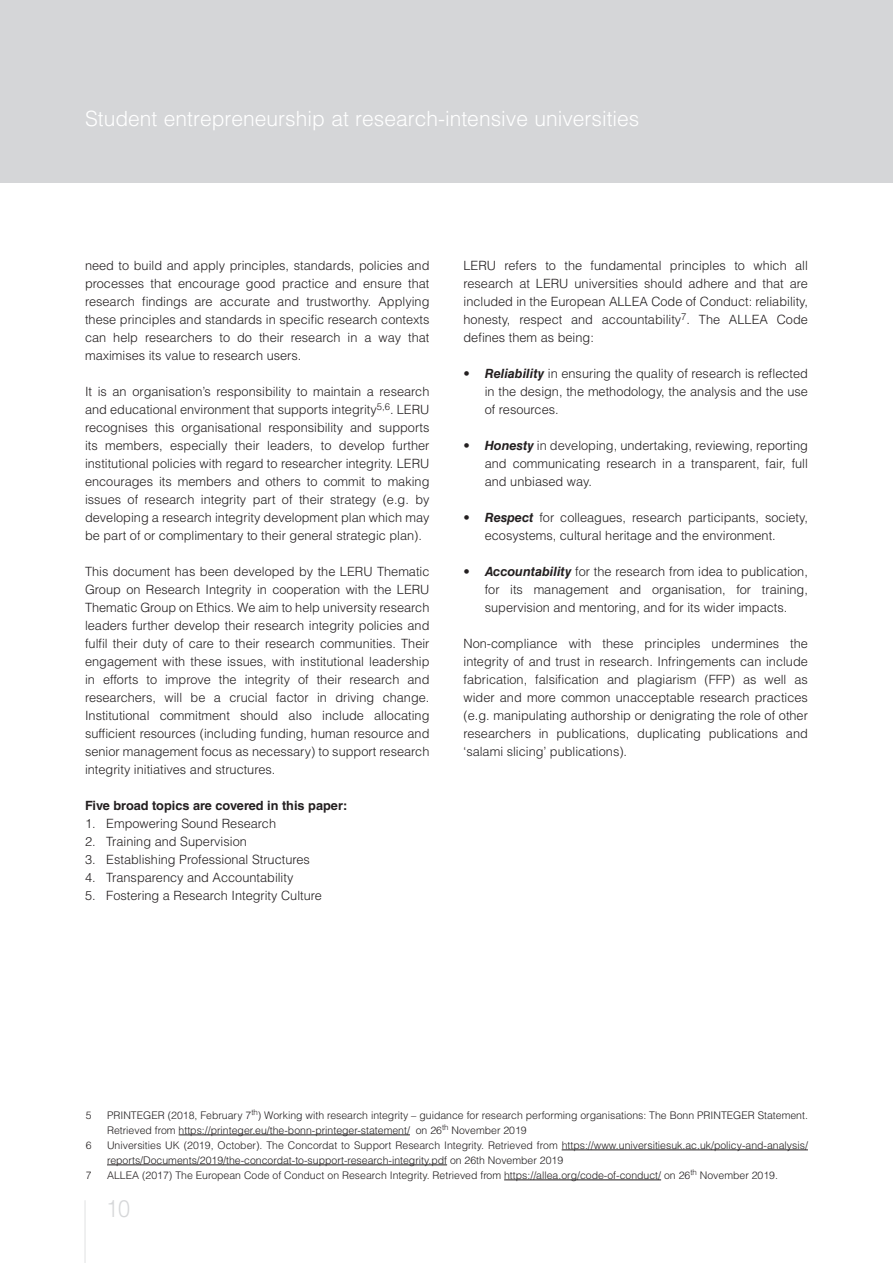
<style>
.page{position:relative;width:893px;height:1263px;background:#fff}
.page>*{position:absolute;margin:0;border:0;box-sizing:border-box;transform-origin:0 0}
.t1{font:300 24px "Helvetica LT Std";color:#d6d7d9;scale:.9 1}
.brood{font:300 21px "Helvetica LT Std";color:#fff}
.List_Paragraph{font:300 12.75px/18px "Helvetica LT Std";color:#231f20;text-align:justify}
.t2{font:700 12.75px "Helvetica LT Std";color:#231f20}
.Endnote_text{font:300 10.5px/15px "Helvetica LT Std";color:#231f20}
.s1{font-weight:700;font-style:italic}
</style>
<div class="page">
<div style="left:0;top:0;width:893px;height:183px;background:#d5d6d8"></div>
<hr style="left:84px;top:1200px;width:2px;height:63px;background:#eaebec">
<hr style="left:179px;top:1134px;width:231px;height:1px;background:#231f20">
<hr style="left:562px;top:1149px;width:246px;height:1px;background:#231f20">
<hr style="left:107px;top:1164px;width:340px;height:1px;background:#231f20">
<hr style="left:504px;top:1179px;width:157px;height:1px;background:#231f20">
<p class="brood" style="left:85px;top:105px;width:556px">Student entrepreneurship at research-intensive universities</p>
<p class="List_Paragraph" style="left:85px;top:256px;width:346px">need to build and apply principles, standards, policies and processes that encourage good practice and ensure that research findings are accurate and trustworthy. Applying these principles and standards in specific research contexts can help researchers to do their research in a way that maximises its value to research users.</p>
<p class="List_Paragraph" style="left:85px;top:382px;width:346px">It is an organisation’s responsibility to maintain a research and educational environment that supports integrity<sup>5,6</sup>. LERU recognises this organisational responsibility and supports its members, especially their leaders, to develop further institutional policies with regard to researcher integrity. LERU encourages its members and others to commit to making issues of research integrity part of their strategy (e.g. by developing a research integrity development plan which may be part of or complimentary to their general strategic plan).</p>
<p class="List_Paragraph" style="left:85px;top:562px;width:346px">This document has been developed by the LERU Thematic Group on Research Integrity in cooperation with the LERU Thematic Group on Ethics. We aim to help university research leaders further develop their research integrity policies and fulfil their duty of care to their research communities. Their engagement with these issues, with institutional leadership in efforts to improve the integrity of their research and researchers, will be a crucial factor in driving change.<br>Institutional commitment should also include allocating sufficient resources (including funding, human resource and senior management focus as necessary) to support research integrity initiatives and structures.</p>
<p class="t2" style="left:85px;top:798px;width:264px">Five broad topics are covered in this paper:</p>
<p class="List_Paragraph" style="left:85px;top:814px;width:193px">1. Empowering Sound Research</p>
<p class="List_Paragraph" style="left:85px;top:832px;width:163px">2. Training and Supervision</p>
<p class="List_Paragraph" style="left:85px;top:850px;width:226px">3. Establishing Professional Structures</p>
<p class="List_Paragraph" style="left:85px;top:868px;width:210px">4. Transparency and Accountability</p>
<p class="List_Paragraph" style="left:85px;top:886px;width:238px">5. Fostering a Research Integrity Culture</p>
<p class="List_Paragraph" style="left:463px;top:256px;width:346px">LERU refers to the fundamental principles to which all research at LERU universities should adhere and that are included in the European ALLEA Code of Conduct: reliability, honesty, respect and accountability<sup>7</sup>. The ALLEA Code defines them as being:</p>
<p class="List_Paragraph" style="left:485px;top:364px;width:325px;text-indent:-21px"><span class="s1">• Reliability</span> in ensuring the quality of research is reflected in the design, the methodology, the analysis and the use of resources.</p>
<p class="List_Paragraph" style="left:485px;top:436px;width:325px;text-indent:-21px"><span class="s1">• Honesty</span> in developing, undertaking, reviewing, reporting and communicating research in a transparent, fair, full and unbiased way.</p>
<p class="List_Paragraph" style="left:485px;top:508px;width:325px;text-indent:-21px"><span class="s1">• Respect</span> for colleagues, research participants, society, ecosystems, cultural heritage and the environment.</p>
<p class="List_Paragraph" style="left:485px;top:562px;width:325px;text-indent:-21px"><span class="s1">• Accountability</span> for the research from idea to publication, for its management and organisation, for training, supervision and mentoring, and for its wider impacts.</p>
<p class="List_Paragraph" style="left:463px;top:634px;width:346px">Non-compliance with these principles undermines the integrity of and trust in research. Infringements can include fabrication, falsification and plagiarism (FFP) as well as wider and more common unacceptable research practices (e.g. manipulating authorship or denigrating the role of other researchers in publications, duplicating publications and ‘salami slicing’ publications).</p>
<p class="Endnote_text" style="left:86px;top:1107px;width:7px">5</p>
<p class="Endnote_text" style="left:107px;top:1107px;width:702px">PRINTEGER (2018, February 7<sup>th</sup>) Working with research integrity – guidance for research performing organisations: The Bonn PRINTEGER Statement.<br>Retrieved from https://printeger.eu/the-bonn-printeger-statement/ on 26<sup>th</sup> November 2019</p>
<p class="Endnote_text" style="left:86px;top:1137px;width:7px">6</p>
<p class="Endnote_text" style="left:107px;top:1137px;width:702px">Universities UK (2019, October). The Concordat to Support Research Integrity. Retrieved from https://www.universitiesuk.ac.uk/policy-and-analysis/ reports/Documents/2019/the-concordat-to-support-research-integrity.pdf on 26th November 2019</p>
<p class="Endnote_text" style="left:86px;top:1167px;width:7px">7</p>
<p class="Endnote_text" style="left:107px;top:1167px;width:672px">ALLEA (2017) The European Code of Conduct on Research Integrity. Retrieved from https://allea.org/code-of-conduct/ on 26<sup>th</sup> November 2019.</p>
<h1 class="t1" style="left:106px;top:1194px;width:28px">10</h1>
</div>
